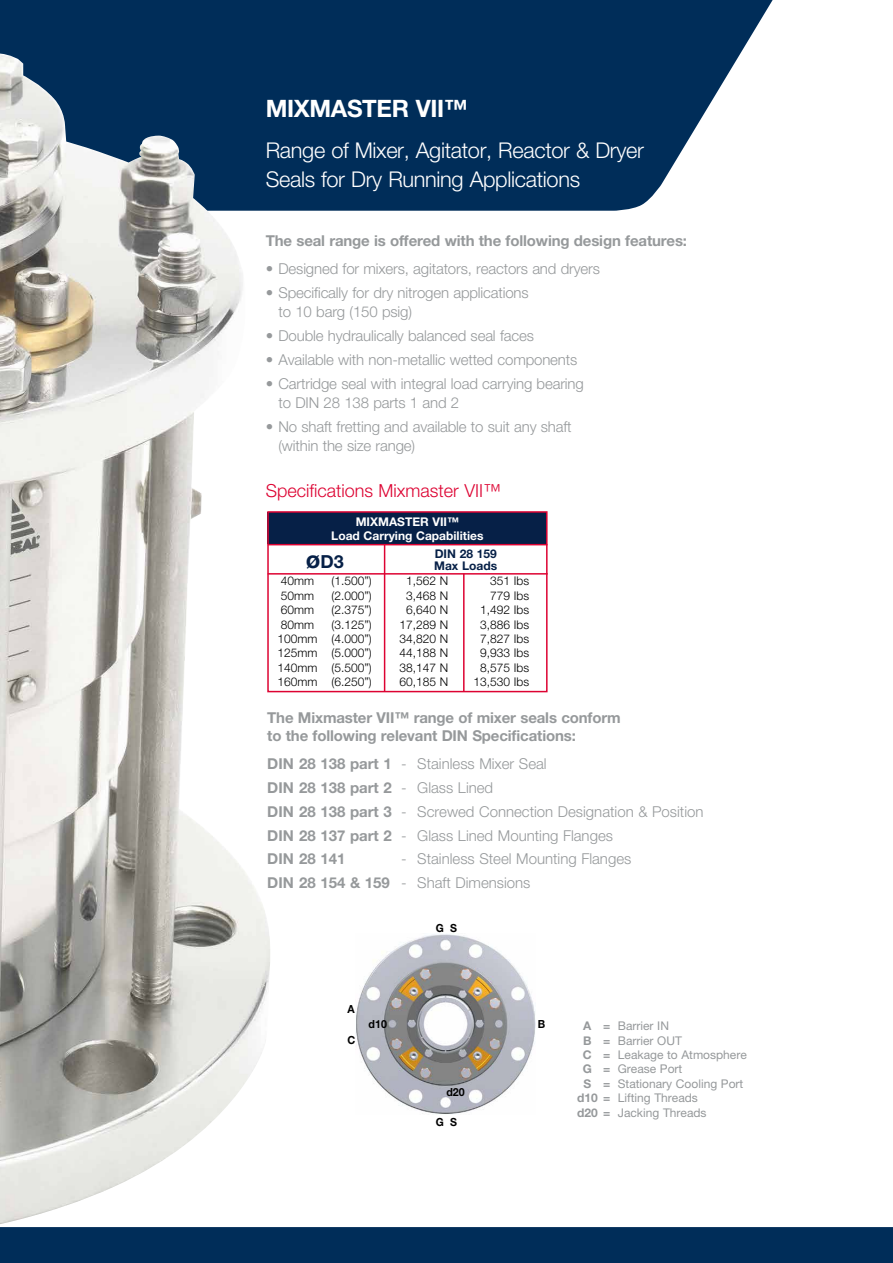
<style>
.page{position:relative;width:893px;height:1263px;background:#fff}
.page>*{position:absolute;margin:0;border:0;box-sizing:border-box;transform-origin:0 0}
.t1{font:700 24px "Helvetica Neue LTW1 G";letter-spacing:-.015em;color:#fff}
.t2{font:300 21.75px/28.5px "Helvetica Neue LTW1 G";letter-spacing:-.015em;color:#fff}
.t3{font:300 18px "Helvetica Neue LTW1 G";color:#dd0332}
.t4{font:700 18px "Helvetica Neue LTW1 G";color:#062047}
.t5{font:300 15px/23.7px "Helvetica Neue LTW1 G";letter-spacing:-.01em;color:#96999b}
.t6{font:700 15px/18px "Helvetica Neue LTW1 G";letter-spacing:-.01em;color:#96999b}
.t7{font:300 12px "Helvetica Neue LTW1 G";color:#000}
.t8{font:12px "Helvetica Neue LTW1 G";color:#96999b}
.t9{font:700 12px/14.4px "Helvetica Neue LTW1 G";color:#fff;text-align:center}
.t10{font:700 12px/12px "Helvetica Neue LTW1 G";color:#062047}
.t11{font:700 11.25px "Helvetica Neue LTW1 G";color:#000;scale:.95 1}
.s1{font-size:24px}
.s2{font-weight:700}
</style>
<div class="page">
<svg style="left:0;top:0;width:773px;height:211px;fill:#002d59"></svg>
<img style="left:0;top:54px;width:273px;height:1009px">
<div style="left:268px;top:513px;width:279px;height:31px;background:#062047"></div>
<div style="left:267px;top:511px;width:281px;height:181px;border:2px solid #dd0332"></div>
<hr style="left:384px;top:545px;width:1px;height:147px;background:#dd0332">
<hr style="left:463px;top:573px;width:2px;height:118px;background:#dd0332">
<hr style="left:268px;top:573px;width:280px;height:2px;background:#dd0332">
<hr style="left:268px;top:544px;width:279px;height:1px;background:#dd0332">
<img style="left:356px;top:934px;width:180px;height:129px">
<svg style="left:0;top:1063px;width:893px;height:200px"></svg>
<h1 class="t1" style="left:266px;top:94px;width:204px">MIXMASTER VII™</h1>
<h2 class="t2" style="left:266px;top:136px;width:380px">Range of Mixer, Agitator, Reactor &amp; Dryer<br>Seals for Dry Running Applications</h2>
<p class="t6" style="left:266px;top:232px;width:423px">The seal range is offered with the following design features:</p>
<p class="t5" style="left:266px;top:257px;width:336px">• Designed for mixers, agitators, reactors and dryers</p>
<p class="t5" style="left:278px;top:283px;width:252px;line-height:19.5px;text-indent:-13px">• Specifically for dry nitrogen applications to 10 barg (150 psig)</p>
<p class="t5" style="left:266px;top:324px;width:270px">• Double hydraulically balanced seal faces</p>
<p class="t5" style="left:266px;top:348px;width:313px">• Available with non-metallic wetted components</p>
<p class="t5" style="left:278px;top:373px;width:307px;line-height:19.5px;text-indent:-13px">• Cartridge seal with integral load carrying bearing to DIN 28 138 parts 1 and 2</p>
<p class="t5" style="left:278px;top:417px;width:295px;line-height:19.5px;text-indent:-13px">• No shaft fretting and available to suit any shaft (within the size range)</p>
<p class="t3" style="left:266px;top:480px;width:237px">Specifications Mixmaster VII™</p>
<p class="t9" style="left:331px;top:514px;width:154px">MIXMASTER VII™<br>Load Carrying Capabilities</p>
<p class="t4" style="left:306px;top:551px;width:40px"><span class="s1">ø</span>D3</p>
<p class="t10" style="left:434px;top:547px;width:64px">DIN 28 159<br>Max Loads</p>
<p class="t7" style="left:281px;top:574px;width:35px">40mm</p>
<p class="t7" style="left:332px;top:574px;width:42px">(1.500”)</p>
<p class="t7" style="left:406px;top:574px;width:44px">1,562 N</p>
<p class="t7" style="left:490px;top:574px;width:41px">351 Ibs</p>
<p class="t7" style="left:281px;top:588px;width:35px">50mm</p>
<p class="t7" style="left:332px;top:588px;width:42px">(2.000”)</p>
<p class="t7" style="left:406px;top:588px;width:44px">3,468 N</p>
<p class="t7" style="left:490px;top:588px;width:41px">779 Ibs</p>
<p class="t7" style="left:281px;top:603px;width:35px">60mm</p>
<p class="t7" style="left:332px;top:603px;width:42px">(2.375”)</p>
<p class="t7" style="left:406px;top:603px;width:44px">6,640 N</p>
<p class="t7" style="left:480px;top:603px;width:51px">1,492 Ibs</p>
<p class="t7" style="left:281px;top:617px;width:35px">80mm</p>
<p class="t7" style="left:332px;top:617px;width:42px">(3.125”)</p>
<p class="t7" style="left:400px;top:617px;width:50px">17,289 N</p>
<p class="t7" style="left:480px;top:617px;width:51px">3,886 Ibs</p>
<p class="t7" style="left:277px;top:631px;width:96px">100mm (4.000”)</p>
<p class="t7" style="left:400px;top:631px;width:50px">34,820 N</p>
<p class="t7" style="left:480px;top:631px;width:51px">7,827 Ibs</p>
<p class="t7" style="left:277px;top:646px;width:96px">125mm (5.000”)</p>
<p class="t7" style="left:400px;top:646px;width:50px">44,188 N</p>
<p class="t7" style="left:480px;top:646px;width:51px">9,933 Ibs</p>
<p class="t7" style="left:277px;top:660px;width:96px">140mm (5.500”)</p>
<p class="t7" style="left:400px;top:660px;width:50px">38,147 N</p>
<p class="t7" style="left:480px;top:660px;width:51px">8,575 Ibs</p>
<p class="t7" style="left:277px;top:675px;width:96px">160mm (6.250”)</p>
<p class="t7" style="left:400px;top:675px;width:50px">60,185 N</p>
<p class="t7" style="left:473px;top:675px;width:57px">13,530 Ibs</p>
<p class="t6" style="left:267px;top:709px;width:355px">The Mixmaster VII™ range of mixer seals conform to the following relevant DIN Specifications:</p>
<p class="t5" style="left:267px;top:752px;width:438px"><span class="s2">DIN 28 138 part 1</span> - Stainless Mixer Seal<br><span class="s2">DIN 28 138 part 2</span> - Glass Lined<br><span class="s2">DIN 28 138 part 3</span> - Screwed Connection Designation &amp; Position <span class="s2">DIN 28 137 part 2</span> - Glass Lined Mounting Flanges<br><span class="s2">DIN 28 141</span></p>
<p class="t5" style="left:267px;top:847px;width:366px;text-indent:134px">- Stainless Steel Mounting Flanges<br><span class="s2">DIN 28 154 &amp; 159</span> - Shaft Dimensions</p>
<p class="t11" style="left:348px;top:1002px;width:9px">A</p>
<p class="t11" style="left:348px;top:1033px;width:10px">C</p>
<p class="t11" style="left:369px;top:1017px;width:21px">d10</p>
<p class="t11" style="left:436px;top:921px;width:24px">G S</p>
<p class="t11" style="left:446px;top:1085px;width:21px">d20</p>
<p class="t11" style="left:436px;top:1115px;width:24px">G S</p>
<p class="t11" style="left:538px;top:1017px;width:9px">B</p>
<p class="t8" style="left:583px;top:1018px;width:87px"><span class="s2">A =</span> Barrier IN</p>
<p class="t8" style="left:583px;top:1033px;width:100px"><span class="s2">B =</span> Barrier OUT</p>
<p class="t8" style="left:583px;top:1047px;width:165px"><span class="s2">C =</span> Leakage to Atmosphere</p>
<p class="t8" style="left:583px;top:1062px;width:101px"><span class="s2">G =</span> Grease Port</p>
<p class="t8" style="left:583px;top:1076px;width:161px"><span class="s2">S =</span> Stationary Cooling Port</p>
<p class="t8" style="left:577px;top:1090px;width:122px"><span class="s2">d10 =</span> Lifting Threads</p>
<p class="t8" style="left:577px;top:1105px;width:131px"><span class="s2">d20 =</span> Jacking Threads</p>
</div>
